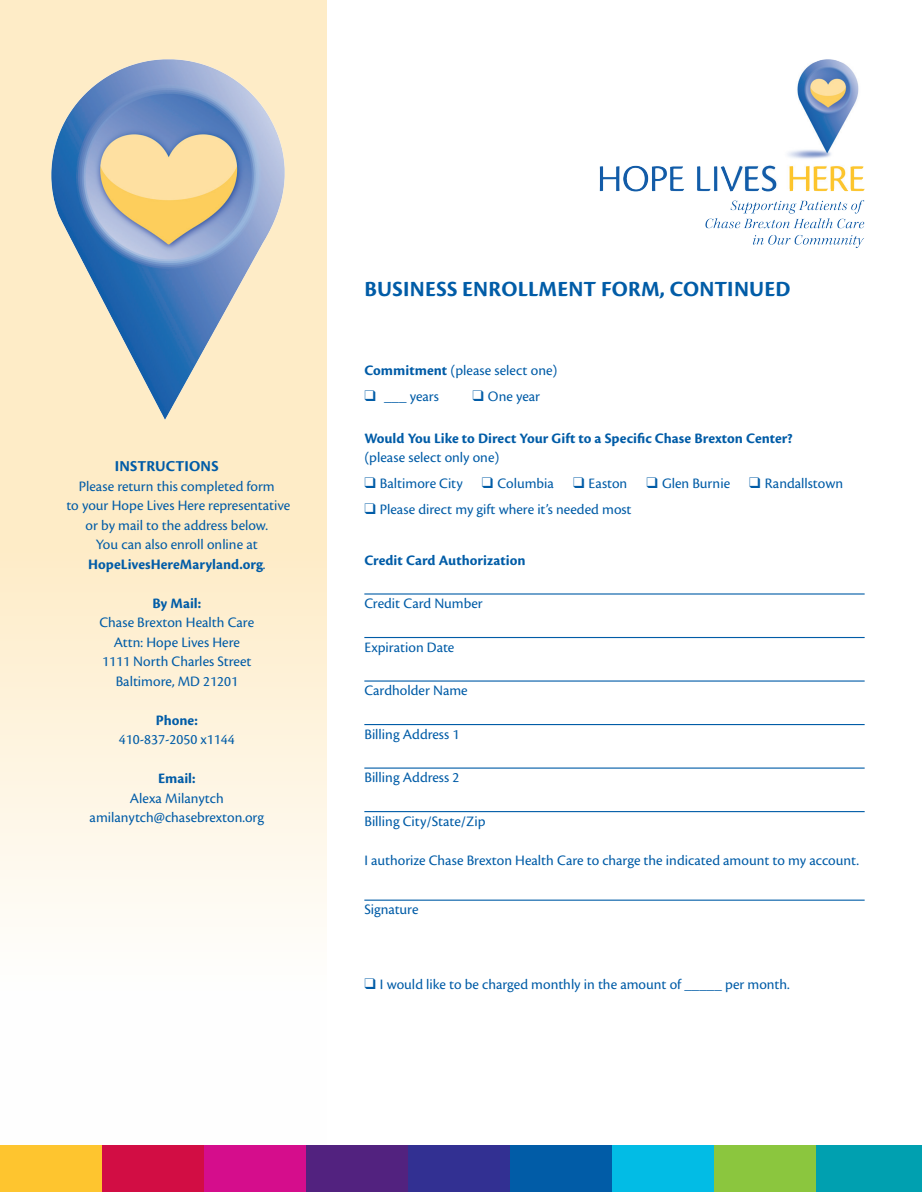
<style>
.page{position:relative;width:922px;height:1192px;background:#fff}
.page>*{position:absolute;margin:0;border:0;box-sizing:border-box;transform-origin:0 0}
.t1{font:700 22.5px "Cronos Pro";letter-spacing:.01em;color:#015ca7}
.t2{font:700 15.75px "Cronos Pro";letter-spacing:.015em;color:#015ca7}
.t3{font:15px/19.5px "Cronos Pro";color:#015ca7;text-align:center}
.t4{font:700 15px "Cronos Pro";color:#015ca7}
.s1{font-weight:700}
</style>
<div class="page">
<svg style="left:0;top:0;width:327px;height:918px;background:#fef0d3"></svg>
<img style="left:51px;top:58px;width:234px;height:363px">
<img style="left:599px;top:59px;width:266px;height:189px">
<div style="left:0;top:1144px;width:102px;height:47px;background:#fec52f"></div>
<div style="left:102px;top:1144px;width:102px;height:47px;background:#d20d44"></div>
<div style="left:204px;top:1144px;width:102px;height:47px;background:#d50d8c"></div>
<div style="left:306px;top:1144px;width:102px;height:47px;background:#52227f"></div>
<div style="left:408px;top:1144px;width:102px;height:47px;background:#323092"></div>
<div style="left:510px;top:1144px;width:102px;height:47px;background:#015ca7"></div>
<div style="left:612px;top:1144px;width:102px;height:47px;background:#02bce5"></div>
<div style="left:714px;top:1144px;width:102px;height:47px;background:#8bc63e"></div>
<div style="left:816px;top:1144px;width:106px;height:47px;background:#00a0b0"></div>
<hr style="left:364px;top:593px;width:500px;height:1px;background:#015ca7">
<hr style="left:364px;top:637px;width:500px;height:1px;background:#015ca7">
<hr style="left:364px;top:680px;width:500px;height:1px;background:#015ca7">
<hr style="left:364px;top:724px;width:500px;height:1px;background:#015ca7">
<hr style="left:364px;top:767px;width:500px;height:1px;background:#015ca7">
<hr style="left:364px;top:811px;width:500px;height:1px;background:#015ca7">
<hr style="left:364px;top:899px;width:500px;height:1px;background:#015ca7">
<p class="t2" style="left:115px;top:457px;width:105px">INSTRUCTIONS</p>
<p class="t3" style="left:66px;top:476px;width:225px">Please return this completed form<br>to your Hope Lives Here representative or by mail to the address below.<br>You can also enroll online at<br><span class="s1">HopeLivesHereMaryland.org</span>.</p>
<p class="t4" style="left:152px;top:594px;width:50px">By Mail:</p>
<p class="t3" style="left:99px;top:612px;width:156px">Chase Brexton Health Care<br>Attn: Hope Lives Here<br>1111 North Charles Street<br>Baltimore, MD 21201</p>
<p class="t4" style="left:156px;top:711px;width:43px">Phone:</p>
<p class="t3" style="left:119px;top:729px;width:117px">410-837-2050 x1144</p>
<p class="t4" style="left:158px;top:770px;width:39px">Email:</p>
<p class="t3" style="left:90px;top:788px;width:176px">Alexa Milanytch amilanytch@chasebrexton.org</p>
<h1 class="t1" style="left:364px;top:276px;width:427px">BUSINESS ENROLLMENT FORM, CONTINUED</h1>
<p class="t3" style="left:364px;top:361px;width:195px"><span class="s1">Commitment</span> (please select one)</p>
<p class="t3" style="left:364px;top:386px;width:76px">❑ ___ years</p>
<p class="t3" style="left:472px;top:386px;width:69px">❑ One year</p>
<p class="t4" style="left:364px;top:429px;width:430px">Would You Like to Direct Your Gift to a Specific Chase Brexton Center?</p>
<p class="t3" style="left:364px;top:448px;width:136px">(please select only one)</p>
<p class="t3" style="left:364px;top:473px;width:100px">❑ Baltimore City</p>
<p class="t3" style="left:482px;top:473px;width:74px">❑ Columbia</p>
<p class="t3" style="left:573px;top:473px;width:56px">❑ Easton</p>
<p class="t3" style="left:646px;top:473px;width:85px">❑ Glen Burnie</p>
<p class="t3" style="left:749px;top:473px;width:95px">❑ Randallstown</p>
<p class="t3" style="left:364px;top:499px;width:269px">❑ Please direct my gift where it’s needed most</p>
<p class="t4" style="left:364px;top:551px;width:163px">Credit Card Authorization</p>
<p class="t3" style="left:364px;top:593px;width:120px">Credit Card Number</p>
<p class="t3" style="left:364px;top:637px;width:91px">Expiration Date</p>
<p class="t3" style="left:364px;top:680px;width:105px">Cardholder Name</p>
<p class="t3" style="left:364px;top:724px;width:96px">Billing Address 1</p>
<p class="t3" style="left:364px;top:767px;width:96px">Billing Address 2</p>
<p class="t3" style="left:364px;top:811px;width:123px">Billing City/State/Zip</p>
<p class="t3" style="left:364px;top:850px;width:496px">I authorize Chase Brexton Health Care to charge the indicated amount to my account.</p>
<p class="t3" style="left:364px;top:899px;width:56px">Signature</p>
<p class="t3" style="left:364px;top:974px;width:427px">❑ I would like to be charged monthly in the amount of _____ per month.</p>
</div>
